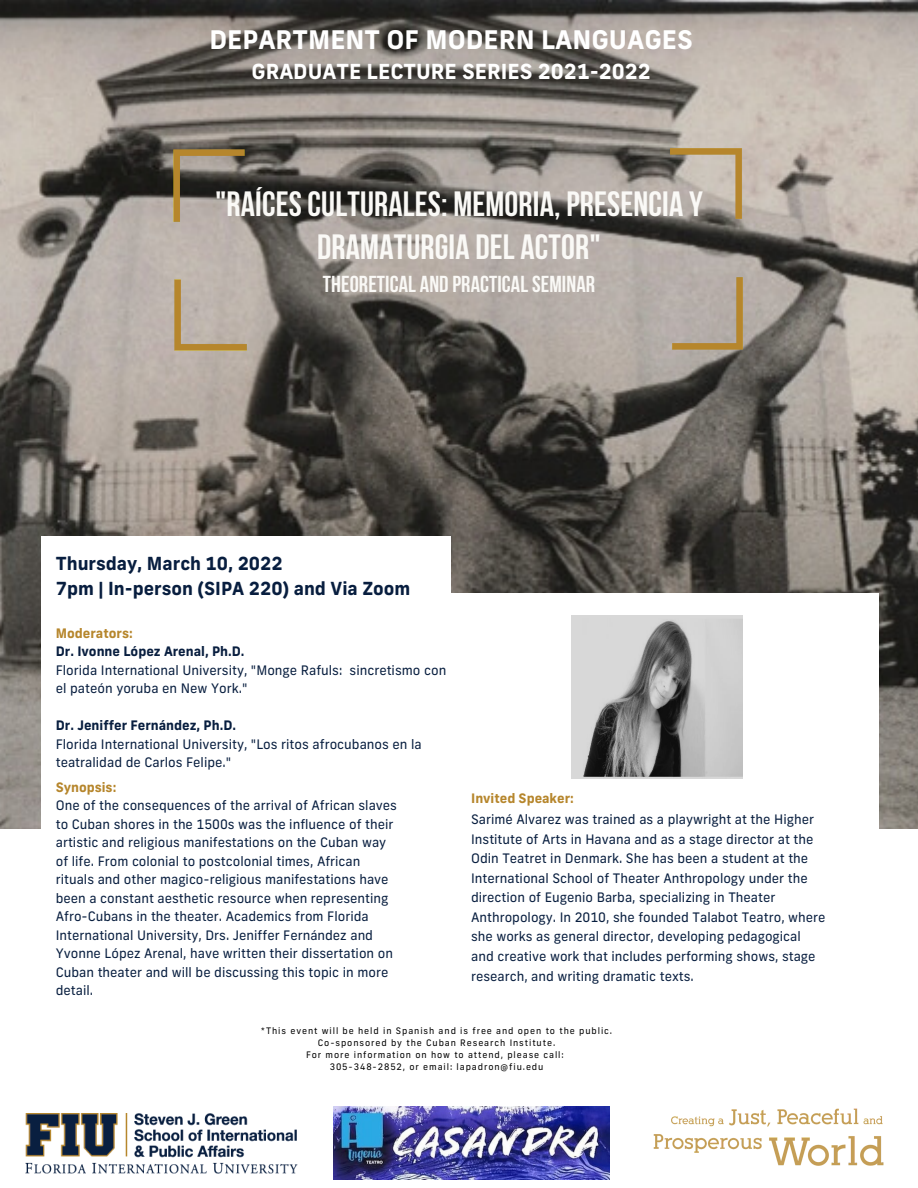
<style>
.page{position:relative;width:918px;height:1188px;background:#fff}
.page>*{position:absolute;margin:0;border:0;box-sizing:border-box;transform-origin:0 0}
.t1{font:700 34.95px/43.7px "Bebas Neue";letter-spacing:.005em;color:#faf9f6;text-align:center}
.t2{font:700 25.65px "Frank New";color:#fff}
.t3{font:700 23.1px "Bebas Neue";letter-spacing:.005em;color:#faf9f6}
.t4{font:700 20.7px "Frank New";color:#fff}
.t5{font:700 18px "Frank New";color:#081e3f}
.t6{font:13.05px/18.5px "Frank New";color:#081e3f}
.t7{font:700 13.05px "Frank New";color:#081e3f}
.t8{font:700 13.05px "Frank New";color:#b6862c}
.t9{font:9px "Frank New";letter-spacing:.1em;color:#000}
</style>
<div class="page">
<img style="left:0;top:0;width:918px;height:829px">
<div style="left:42px;top:536px;width:409px;height:588px;background:#fff"></div>
<div style="left:437px;top:593px;width:442px;height:580px;background:#fff"></div>
<img style="left:26px;top:1114px;width:271px;height:59px">
<img style="left:653px;top:1108px;width:231px;height:58px">
<img style="left:153px;top:263px;width:106px;height:106px">
<img style="left:652px;top:263px;width:113px;height:106px">
<img style="left:653px;top:133px;width:112px;height:95px">
<img style="left:152px;top:132px;width:107px;height:108px">
<img style="left:333px;top:1107px;width:276px;height:73px">
<img style="left:571px;top:616px;width:171px;height:163px">
<p class="t2" style="left:209px;top:23px;width:485px">DEPARTMENT OF MODERN LANGUAGES</p>
<p class="t4" style="left:252px;top:58px;width:401px">GRADUATE LECTURE SERIES 2021-2022</p>
<p class="t1" style="left:215px;top:185px;width:489px">"RAÍCES CULTURALES: MEMORIA, PRESENCIA Y<br>DRAMATURGIA DEL ACTOR"</p>
<p class="t3" style="left:323px;top:274px;width:274px">THEORETICAL AND PRACTICAL SEMINAR</p>
<p class="t5" style="left:56px;top:552px;width:228px">Thursday, March 10, 2022</p>
<p class="t5" style="left:56px;top:577px;width:356px">7pm | In-person (SIPA 220) and Via Zoom</p>
<p class="t8" style="left:56px;top:624px;width:79px">Moderators:</p>
<p class="t7" style="left:56px;top:643px;width:190px">Dr. Ivonne López Arenal, Ph.D.</p>
<p class="t6" style="left:56px;top:660px;width:392px">Florida International University, "Monge Rafuls: sincretismo con el pateón yoruba en New York."</p>
<p class="t7" style="left:56px;top:717px;width:182px">Dr. Jeniffer Fernández, Ph.D.</p>
<p class="t6" style="left:56px;top:734px;width:368px">Florida International University, "Los ritos afrocubanos en la teatralidad de Carlos Felipe."</p>
<p class="t8" style="left:56px;top:778px;width:62px">Synopsis:</p>
<p class="t6" style="left:56px;top:796px;width:343px">One of the consequences of the arrival of African slaves to Cuban shores in the 1500s was the influence of their artistic and religious manifestations on the Cuban way of life. From colonial to postcolonial times, African rituals and other magico-religious manifestations have been a constant aesthetic resource when representing Afro-Cubans in the theater. Academics from Florida International University, Drs. Jeniffer Fernández and Yvonne López Arenal, have written their dissertation on Cuban theater and will be discussing this topic in more detail.</p>
<p class="t8" style="left:471px;top:790px;width:104px">Invited Speaker:</p>
<p class="t6" style="left:471px;top:809px;width:356px;line-height:19.6px">Sarimé Alvarez was trained as a playwright at the Higher Institute of Arts in Havana and as a stage director at the Odin Teatret in Denmark. She has been a student at the International School of Theater Anthropology under the direction of Eugenio Barba, specializing in Theater Anthropology. In 2010, she founded Talabot Teatro, where she works as general director, developing pedagogical and creative work that includes performing shows, stage research, and writing dramatic texts.</p>
<p class="t9" style="left:261px;top:1024px;width:353px">*This event will be held in Spanish and is free and open to the public.</p>
<p class="t9" style="left:318px;top:1036px;width:239px">Co-sponsored by the Cuban Research Institute.</p>
<p class="t9" style="left:306px;top:1048px;width:259px">For more information on how to attend, please call:</p>
<p class="t9" style="left:330px;top:1060px;width:215px">305-348-2852, or email: lapadron@fiu.edu</p>
</div>
